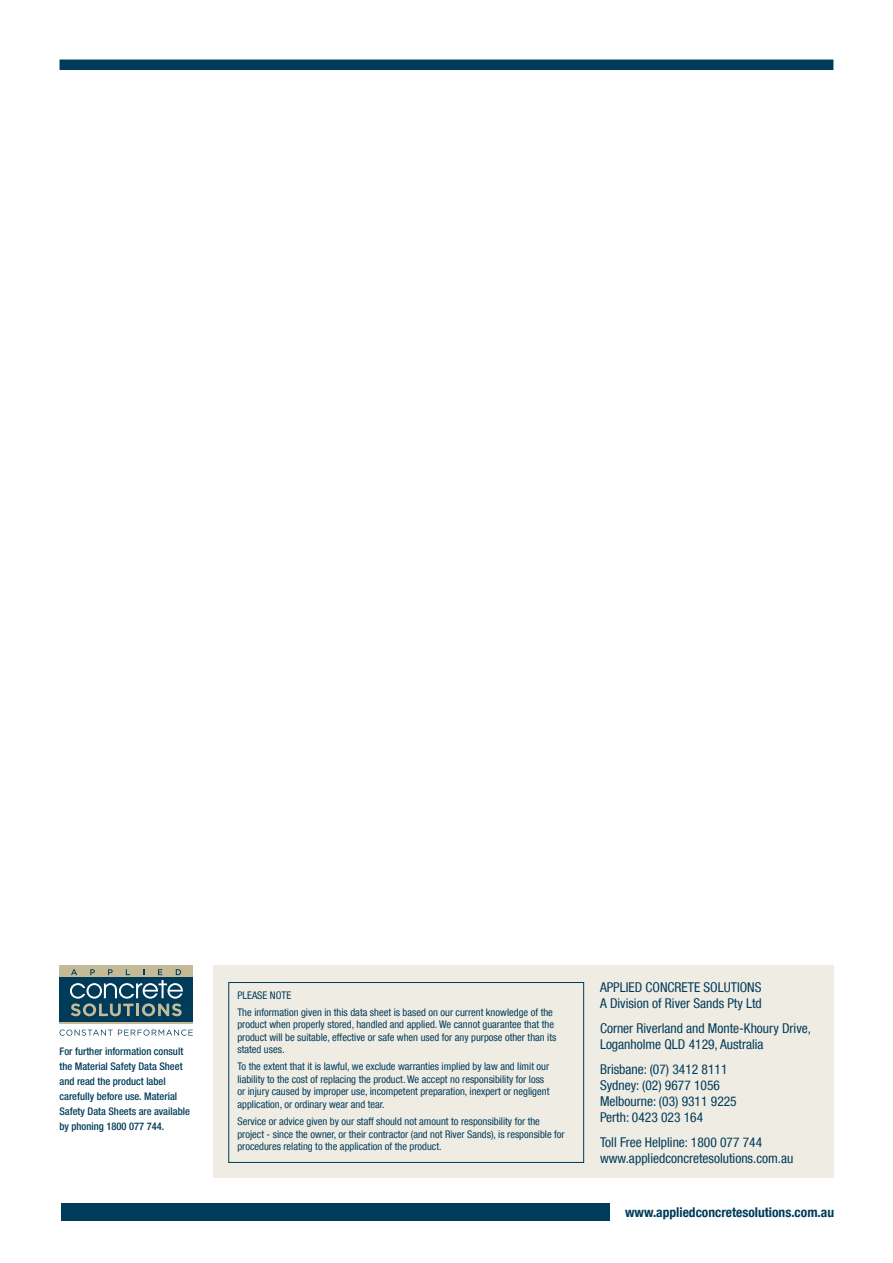
<style>
.page{position:relative;width:893px;height:1263px;background:#fff}
.page>*{position:absolute;margin:0;border:0;box-sizing:border-box;transform-origin:0 0}
.t1{font:condensed 13.5px/16.2px "Helvetica Neue LT Com";color:#003b59}
.t2{font:700 condensed 13.5px "Helvetica Neue LT Com";color:#003b59}
.t3{font:condensed 10.5px/12.6px "Helvetica Neue LT Com";color:#003b59}
.t4{font:500 condensed 10.5px/15px "Helvetica Neue LT Com";color:#003b59}
</style>
<div class="page">
<div style="left:213px;top:965px;width:620px;height:213px;background:#efece4"></div>
<div style="left:229px;top:982px;width:355px;height:180px;border:1px solid #003b59"></div>
<div style="left:60px;top:965px;width:133px;height:16px;background:#c3ba98"></div>
<div style="left:60px;top:978px;width:133px;height:45px;background:#003b59"></div>
<hr style="left:60px;top:1022px;width:133px;height:2px;background:#c3ba98">
<svg style="left:70px;top:969px;width:113px;height:47px"></svg>
<svg style="left:60px;top:1029px;width:133px;height:7px"></svg>
<div style="left:61px;top:1203px;width:549px;height:17px;background:#003b59"></div>
<div style="left:60px;top:60px;width:773px;height:10px;background:#003b59"></div>
<p class="t4" style="left:60px;top:1044px;width:132px">For further information consult the Material Safety Data Sheet and read the product label carefully before use. Material<br>Safety Data Sheets are available by phoning 1800 077 744.</p>
<p class="t3" style="left:237px;top:986px;width:317px;line-height:16.8px">PLEASE NOTE<br>The information given in this data sheet is based on our current knowledge of the</p>
<p class="t3" style="left:237px;top:1018px;width:320px">product when properly stored, handled and applied. We cannot guarantee that the product will be suitable, effective or safe when used for any purpose other than its stated uses.</p>
<p class="t3" style="left:237px;top:1060px;width:313px">To the extent that it is lawful, we exclude warranties implied by law and limit our liability to the cost of replacing the product. We accept no responsibility for loss or injury caused by improper use, incompetent preparation, inexpert or negligent application, or ordinary wear and tear.</p>
<p class="t3" style="left:237px;top:1115px;width:329px">Service or advice given by our staff should not amount to responsibility for the project - since the owner, or their contractor (and not River Sands), is responsible for procedures relating to the application of the product.</p>
<p class="t1" style="left:600px;top:979px;width:163px">APPLIED CONCRETE SOLUTIONS<br>A Division of River Sands Pty Ltd</p>
<p class="t1" style="left:600px;top:1020px;width:213px">Corner Riverland and Monte-Khoury Drive,<br>Loganholme QLD 4129, Australia</p>
<p class="t1" style="left:600px;top:1061px;width:138px">Brisbane: (07) 3412 8111<br>Sydney: (02) 9677 1056<br>Melbourne: (03) 9311 9225<br>Perth: 0423 023 164</p>
<p class="t1" style="left:600px;top:1134px;width:195px">Toll Free Helpline: 1800 077 744 www.appliedconcretesolutions.com.au</p>
<p class="t2" style="left:625px;top:1204px;width:211px">www.appliedconcretesolutions.com.au</p>
</div>
